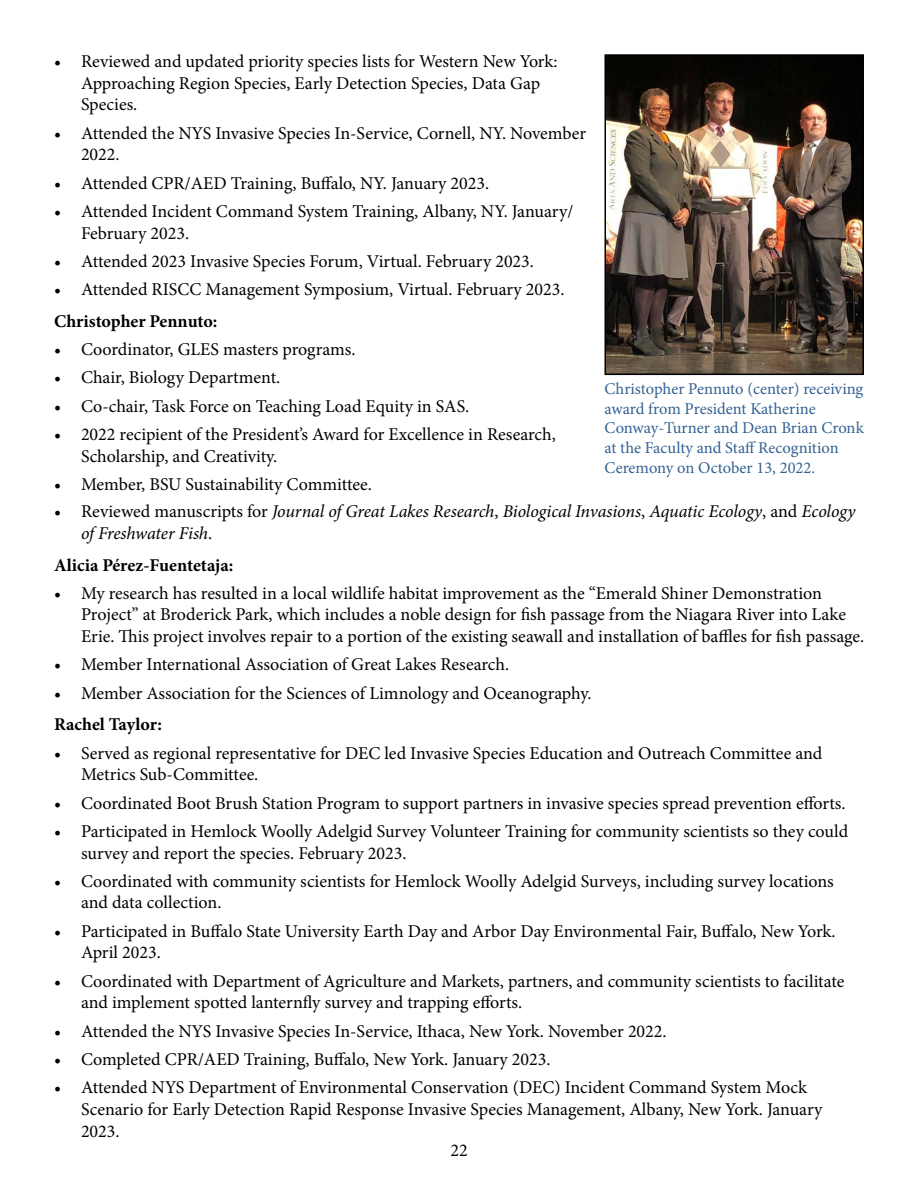
<style>
.page{position:relative;width:918px;height:1188px;background:#fff}
.page>*{position:absolute;margin:0;border:0;box-sizing:border-box;transform-origin:0 0}
.t1{font:18px/21.6px "Minion Pro";color:#000}
.t2{font:18px/21.6px "Minion Pro";letter-spacing:-.02em;color:#000}
.t3{font:italic 18px/21.6px "Minion Pro";letter-spacing:-.01em;color:#000}
.Name_Service_List{font:700 18px "Minion Pro";color:#000}
.t4{font:16.5px/19.8px "Minion Pro";color:#346192}
.s1{font-style:normal}
</style>
<div class="page">
<img style="left:607px;top:57px;width:254px;height:315px">
<div style="left:604px;top:54px;width:260px;height:321px;border:2px solid #000"></div>
<p class="t1" style="left:81px;top:51px;width:478px;text-indent:-27px">• Reviewed and updated priority species lists for Western New York:<br>Approaching Region Species, Early Detection Species, Data Gap<br>Species.</p>
<p class="t1" style="left:81px;top:122px;width:507px;text-indent:-27px">• Attended the NYS Invasive Species In-Service, Cornell, NY. November<br>2022.</p>
<p class="t1" style="left:54px;top:172px;width:437px">• Attended CPR/AED Training, Buffalo, NY. January 2023.</p>
<p class="t1" style="left:81px;top:200px;width:494px;text-indent:-27px">• Attended Incident Command System Training, Albany, NY. January/<br>February 2023.</p>
<p class="t1" style="left:54px;top:250px;width:482px">• Attended 2023 Invasive Species Forum, Virtual. February 2023.</p>
<p class="t1" style="left:54px;top:279px;width:512px">• Attended RISCC Management Symposium, Virtual. February 2023.</p>
<p class="Name_Service_List" style="left:54px;top:308px;width:165px">Christopher Pennuto:</p>
<p class="t1" style="left:54px;top:339px;width:303px">• Coordinator, GLES masters programs.</p>
<p class="t1" style="left:54px;top:367px;width:228px">• Chair, Biology Department.</p>
<p class="t1" style="left:54px;top:395px;width:417px">• Co-chair, Task Force on Teaching Load Equity in SAS.</p>
<p class="t1" style="left:81px;top:424px;width:476px;text-indent:-27px">• 2022 recipient of the President’s Award for Excellence in Research,<br>Scholarship, and Creativity.</p>
<p class="t1" style="left:54px;top:474px;width:319px">• Member, BSU Sustainability Committee.</p>
<p class="t4" style="left:604px;top:379px;width:261px">Christopher Pennuto (center) receiving award from President Katherine Conway-Turner and Dean Brian Cronk at the Faculty and Staff Recognition Ceremony on October 13, 2022.</p>
<p class="t3" style="left:81px;top:501px;width:776px;text-indent:-27px"><span class="s1">• Reviewed manuscripts for</span> Journal of Great Lakes Research<span class="s1">,</span> Biological Invasions<span class="s1">,</span> Aquatic Ecology<span class="s1">, and</span> Ecology of Freshwater Fish<span class="s1">.</span></p>
<p class="Name_Service_List" style="left:54px;top:552px;width:181px">Alicia Pérez-Fuentetaja:</p>
<p class="t1" style="left:81px;top:582px;width:785px;text-indent:-27px">• My research has resulted in a local wildlife habitat improvement as the “Emerald Shiner Demonstration<br>Project” at Broderick Park, which includes a noble design for fish passage from the Niagara River into Lake<br>Erie. This project involves repair to a portion of the existing seawall and installation of baffles for fish passage.</p>
<p class="t1" style="left:54px;top:654px;width:457px">• Member International Association of Great Lakes Research.</p>
<p class="t1" style="left:54px;top:682px;width:539px">• Member Association for the Sciences of Limnology and Oceanography.</p>
<p class="Name_Service_List" style="left:54px;top:712px;width:110px">Rachel Taylor:</p>
<p class="t1" style="left:81px;top:742px;width:743px;text-indent:-27px">• Served as regional representative for DEC led Invasive Species Education and Outreach Committee and<br>Metrics Sub-Committee.</p>
<p class="t1" style="left:54px;top:792px;width:793px">• Coordinated Boot Brush Station Program to support partners in invasive species spread prevention efforts.</p>
<p class="t2" style="left:81px;top:820px;width:769px;text-indent:-27px">• Participated in Hemlock Woolly Adelgid Survey Volunteer Training for community scientists so they could survey and report the species. February 2023.</p>
<p class="t1" style="left:81px;top:870px;width:754px;text-indent:-27px">• Coordinated with community scientists for Hemlock Woolly Adelgid Surveys, including survey locations and data collection.</p>
<p class="t1" style="left:81px;top:920px;width:756px;text-indent:-27px">• Participated in Buffalo State University Earth Day and Arbor Day Environmental Fair, Buffalo, New York.<br>April 2023.</p>
<p class="t1" style="left:81px;top:970px;width:765px;text-indent:-27px">• Coordinated with Department of Agriculture and Markets, partners, and community scientists to facilitate and implement spotted lanternfly survey and trapping efforts.</p>
<p class="t1" style="left:54px;top:1020px;width:614px">• Attended the NYS Invasive Species In-Service, Ithaca, New York. November 2022.</p>
<p class="t1" style="left:54px;top:1049px;width:498px">• Completed CPR/AED Training, Buffalo, New York. January 2023.</p>
<p class="t1" style="left:81px;top:1077px;width:743px;text-indent:-27px">• Attended NYS Department of Environmental Conservation (DEC) Incident Command System Mock<br>Scenario for Early Detection Rapid Response Invasive Species Management, Albany, New York. January<br>2023.</p>
<p class="t1" style="left:450px;top:1139px;width:19px">22</p>
</div>
